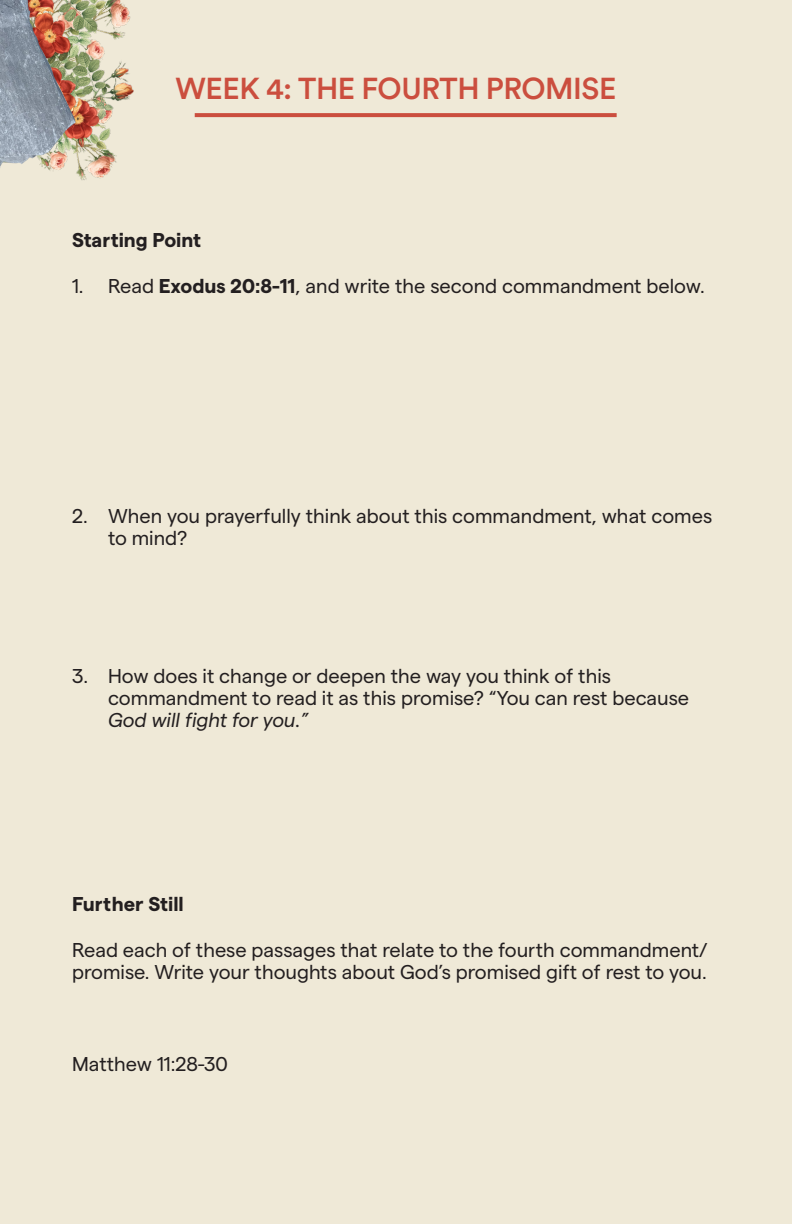
<style>
.page{position:relative;width:792px;height:1224px;background:#efe9d7}
.page>*{position:absolute;margin:0;border:0;box-sizing:border-box;transform-origin:0 0}
.t1{font:500 30px "Circular Std";letter-spacing:-.015em;color:#cb4e3e}
.t2{font:20px/22px "Matter";color:#231f20}
.t3{font:700 20px "Matter";color:#231f20}
.s1{font-weight:700}
.s2{font-style:italic}
</style>
<div class="page">
<svg style="left:195px;top:113px;width:422px;height:4px;background:#cc5242"></svg>
<img style="left:76px;top:0;width:58px;height:180px">
<img style="left:0;top:0;width:76px;height:171px">
<p class="t1" style="left:175px;top:69px;width:443px">WEEK 4: THE FOURTH PROMISE</p>
<p class="t3" style="left:72px;top:226px;width:131px">Starting Point</p>
<p class="t2" style="left:72px;top:274px;width:634px">1. Read <span class="s1">Exodus 20:8-11</span>, and write the second commandment below.</p>
<p class="t2" style="left:108px;top:504px;width:606px;text-indent:-36px">2. When you prayerfully think about this commandment, what comes to mind?</p>
<p class="t2" style="left:108px;top:664px;width:583px;text-indent:-36px">3. How does it change or deepen the way you think of this commandment to read it as this promise? “You can rest because<br><span class="s2">God will fight for you.”</span></p>
<p class="t3" style="left:72px;top:890px;width:113px">Further Still</p>
<p class="t2" style="left:72px;top:938px;width:637px">Read each of these passages that relate to the fourth commandment/ promise. Write your thoughts about God’s promised gift of rest to you.</p>
<p class="t2" style="left:72px;top:1052px;width:157px">Matthew 11:28-30</p>
</div>
